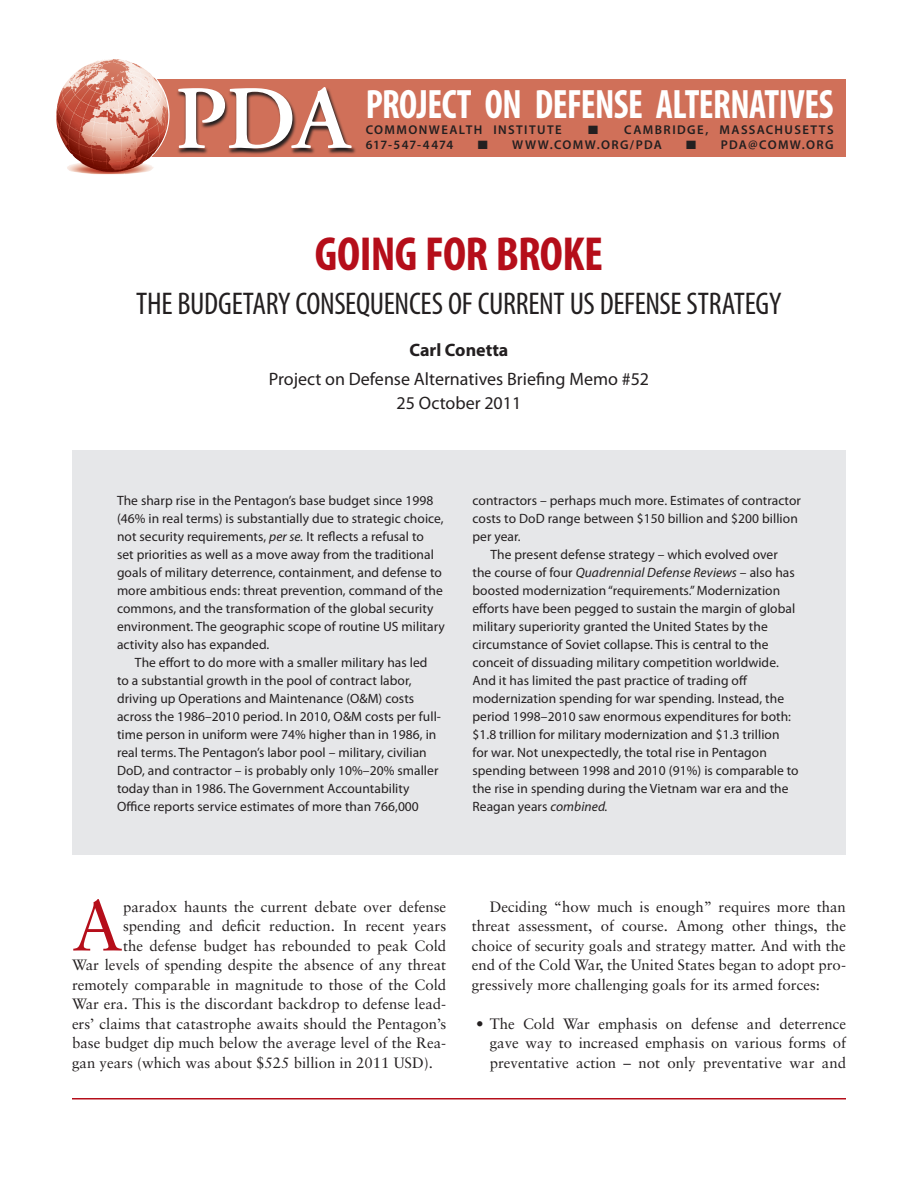
<style>
.page{position:relative;width:918px;height:1188px;background:#fff}
.page>*{position:absolute;margin:0;border:0;box-sizing:border-box;transform-origin:0 0}
.drop_cap{font:70.8px "Sabon";color:#b50e1a}
.headline{font:700 condensed 48px "Myriad Pro";letter-spacing:-.01em;color:#b50e1a}
.t1{font:700 condensed 41.25px "Myriad Pro";letter-spacing:-.015em;color:#fff;scale:.91 1}
.headline-2{font:condensed 31.5px "Myriad Pro";letter-spacing:-.01em;color:#231f20}
.author{font:18px/24px "Myriad Pro";color:#231f20;text-align:center}
.author-2{font:700 18px "Myriad Pro";color:#231f20}
.drop_cap-2{font:15px "Sabon";color:#231f20}
.body_text{font:15px/19.5px "Sabon";color:#231f20;text-align:justify}
.body_bullet{font:15px/19.5px "Sabon";color:#231f20;text-align:justify}
.box_first{font:13.5px/18px "Myriad Pro";letter-spacing:.005em;color:#231f20}
.address{font:600 12.75px "Myriad Pro";letter-spacing:.11em;color:#231f20}
.address-2{font:600 12.75px "Myriad Pro";letter-spacing:.075em;color:#231f20}
.s1{font-style:italic}
</style>
<div class="page">
<hr style="left:72px;top:1098px;width:774px;height:2px;background:#b50e1a">
<div style="left:72px;top:450px;width:774px;height:405px;background:#e6e7e9"></div>
<div style="left:81px;top:79px;width:765px;height:78px;background:#d07059"></div>
<svg style="left:177px;top:91px;width:179px;height:63px"></svg>
<svg style="left:178px;top:87px;width:174px;height:61px"></svg>
<img style="left:56px;top:59px;width:113px;height:116px">
<p class="t1" style="left:366px;top:78px;width:516px">PROJECT ON DEFENSE ALTERNATIVES</p>
<p class="address" style="left:366px;top:122px;width:197px">COMMONWEALTH INSTITUTE</p>
<p class="address" style="left:588px;top:122px;width:178px">■ CAMBRIDGE, MASSACHUSETTS</p>
<p class="address-2" style="left:366px;top:137px;width:89px">617-547-4474</p>
<p class="address" style="left:478px;top:137px;width:186px">■ WWW.COMW.ORG/PDA</p>
<p class="address" style="left:686px;top:137px;width:149px">■ PDA@COMW.ORG</p>
<p class="headline" style="left:315px;top:224px;width:290px">GOING FOR BROKE</p>
<p class="headline-2" style="left:136px;top:284px;width:647px">THE BUDGETARY CONSEQUENCES OF CURRENT US DEFENSE STRATEGY</p>
<p class="author-2" style="left:410px;top:338px;width:100px">Carl Conetta</p>
<p class="author" style="left:269px;top:366px;width:382px">Project on Defense Alternatives Briefing Memo #52<br>25 October 2011</p>
<p class="box_first" style="left:117px;top:491px;width:329px">The sharp rise in the Pentagon’s base budget since 1998 (46% in real terms) is substantially due to strategic choice, not security requirements, <span class="s1">per se.</span> It reflects a refusal to<br>set priorities as well as a move away from the traditional goals of military deterrence, containment, and defense to more ambitious ends: threat prevention, command of the commons, and the transformation of the global security environment. The geographic scope of routine US military activity also has expanded.</p>
<p class="box_first" style="left:117px;top:653px;width:326px;text-indent:18px">The effort to do more with a smaller military has led to a substantial growth in the pool of contract labor, driving up Operations and Maintenance (O&amp;M) costs across the 1986–2010 period. In 2010, O&amp;M costs per full&shy;time person in uniform were 74% higher than in 1986, in real terms. The Pentagon’s labor pool – military, civilian DoD, and contractor – is probably only 10%–20% smaller today than in 1986. The Government Accountability Office reports service estimates of more than 766,000</p>
<p class="box_first" style="left:472px;top:491px;width:330px">contractors – perhaps much more. Estimates of contractor costs to DoD range between $150 billion and $200 billion per year.</p>
<p class="box_first" style="left:472px;top:545px;width:328px;text-indent:18px">The present defense strategy – which evolved over the course of four <span class="s1">Quadrennial Defense Reviews</span> – also has boosted modernization “requirements.” Modernization efforts have been pegged to sustain the margin of global military superiority granted the United States by the circumstance of Soviet collapse. This is central to the conceit of dissuading military competition worldwide.<br>And it has limited the past practice of trading off modernization spending for war spending. Instead, the period 1998–2010 saw enormous expenditures for both: $1.8 trillion for military modernization and $1.3 trillion<br>for war. Not unexpectedly, the total rise in Pentagon spending between 1998 and 2010 (91%) is comparable to the rise in spending during the Vietnam war era and the Reagan years <span class="s1">combined.</span></p>
<p class="drop_cap" style="left:72px;top:884px;width:53px">A</p>
<p class="drop_cap-2" style="left:123px;top:897px;width:325px">paradox haunts the current debate over defense</p>
<p class="drop_cap-2" style="left:123px;top:917px;width:325px">spending and deficit reduction. In recent years</p>
<p class="drop_cap-2" style="left:123px;top:936px;width:325px">the defense budget has rebounded to peak Cold</p>
<p class="drop_cap-2" style="left:72px;top:956px;width:376px">War levels of spending despite the absence of any threat</p>
<p class="drop_cap-2" style="left:72px;top:975px;width:376px">remotely comparable in magnitude to those of the Cold</p>
<p class="drop_cap-2" style="left:72px;top:995px;width:376px">War era. This is the discordant backdrop to defense lead-</p>
<p class="drop_cap-2" style="left:72px;top:1014px;width:376px">ers’ claims that catastrophe awaits should the Pentagon’s</p>
<p class="drop_cap-2" style="left:72px;top:1034px;width:376px">base budget dip much below the average level of the Rea-</p>
<p class="drop_cap-2" style="left:72px;top:1053px;width:362px">gan years (which was about $525 billion in 2011 USD).</p>
<p class="body_text" style="left:472px;top:896px;width:376px;text-indent:18px">Deciding “how much is enough” requires more than threat assessment, of course. Among other things, the choice of security goals and strategy matter. And with the end of the Cold War, the United States began to adopt pro&shy;gressively more challenging goals for its armed forces:</p>
<p class="body_bullet" style="left:490px;top:1013px;width:358px;text-indent:-14px">• The Cold War emphasis on defense and deterrence gave way to increased emphasis on various forms of preventative action – not only preventative war and</p>
</div>
